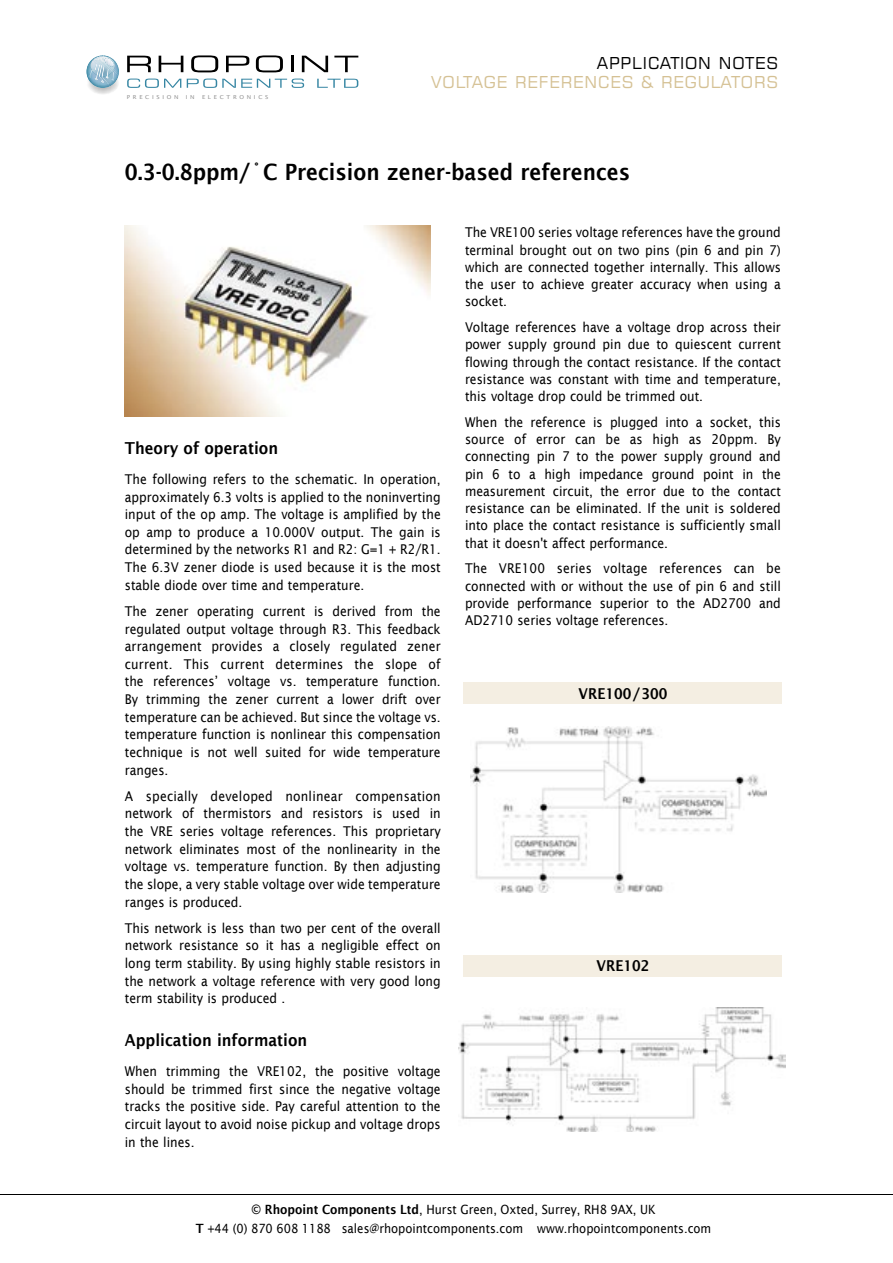
<style>
.page{position:relative;width:893px;height:1263px;background:#fff}
.page>*{position:absolute;margin:0;border:0;box-sizing:border-box;transform-origin:0 0}
.t1{font:600 22.5px "Lucida Sans";color:#000;scale:.9 1}
.t2{font:600 16.5px "Lucida Sans";color:#000;scale:.9 1}
.t3{font:16.5px "Square 721 BT";letter-spacing:.05em;color:#d5c194}
.t4{font:16.5px "Square 721 BT";letter-spacing:.05em;color:#000}
.t5{font:600 15px "Lucida Sans";color:#000;scale:.9 1}
.t6{font:13.5px/17.7px "Lucida Sans";color:#000;text-align:justify;scale:.9 1}
.t7{font:12.75px/18.6px "Lucida Sans";color:#000;text-align:center;scale:.9 1}
.t8{font:5.4px "Lucida Sans";letter-spacing:.45em;color:#939393;scale:1.11 1}
.s1{font-weight:600}
</style>
<div class="page">
<svg style="left:127px;top:56px;width:24px;height:16px"></svg>
<svg style="left:159px;top:56px;width:24px;height:16px"></svg>
<svg style="left:191px;top:55px;width:27px;height:17px"></svg>
<svg style="left:226px;top:56px;width:23px;height:16px"></svg>
<svg style="left:256px;top:55px;width:27px;height:17px"></svg>
<svg style="left:291px;top:56px;width:2px;height:16px"></svg>
<svg style="left:302px;top:56px;width:26px;height:16px"></svg>
<svg style="left:334px;top:56px;width:24px;height:16px"></svg>
<svg style="left:127px;top:79px;width:54px;height:9px"></svg>
<svg style="left:187px;top:79px;width:117px;height:9px"></svg>
<svg style="left:317px;top:79px;width:41px;height:9px"></svg>
<svg style="left:86px;top:55px;width:33px;height:34px"></svg>
<hr style="left:0;top:1194px;width:893px;height:1px;background:#000">
<img style="left:124px;top:225px;width:306px;height:192px">
<img style="left:459px;top:1007px;width:327px;height:125px">
<div style="left:463px;top:955px;width:319px;height:21px;background:#f4eee2"></div>
<img style="left:470px;top:726px;width:297px;height:167px">
<div style="left:463px;top:683px;width:319px;height:21px;background:#f4eee2"></div>
<p class="t8" style="left:127px;top:94px;width:48px">PRECISION</p>
<p class="t8" style="left:186px;top:94px;width:9px">I N</p>
<p class="t8" style="left:202px;top:94px;width:61px">ELECTRONICS</p>
<p class="t4" style="left:597px;top:52px;width:183px">APPLICATION NOTES</p>
<p class="t3" style="left:431px;top:72px;width:349px">VOLTAGE REFERENCES &amp; REGULATORS</p>
<h1 class="t1" style="left:125px;top:160px;width:563px">0.3-0.8ppm/˚C Precision zener-based references</h1>
<p class="t2" style="left:125px;top:438px;width:172px">Theory of operation</p>
<p class="t6" style="left:125px;top:470px;width:353px">The following refers to the schematic. In operation, approximately 6.3 volts is applied to the noninverting input of the op amp. The voltage is amplified by the op amp to produce a 10.000V output. The gain is determined by the networks R1 and R2: G=1 + R2/R1.<br>The 6.3V zener diode is used because it is the most stable diode over time and temperature.</p>
<p class="t6" style="left:125px;top:602px;width:353px">The zener operating current is derived from the regulated output voltage through R3. This feedback arrangement provides a closely regulated zener current. This current determines the slope of the references’ voltage vs. temperature function.<br>By trimming the zener current a lower drift over temperature can be achieved. But since the voltage vs. temperature function is nonlinear this compensation technique is not well suited for wide temperature ranges.</p>
<p class="t6" style="left:125px;top:787px;width:353px">A specially developed nonlinear compensation network of thermistors and resistors is used in the VRE series voltage references. This proprietary network eliminates most of the nonlinearity in the voltage vs. temperature function. By then adjusting the slope, a very stable voltage over wide temperature ranges is produced.</p>
<p class="t6" style="left:125px;top:919px;width:352px">This network is less than two per cent of the overall network resistance so it has a negligible effect on long term stability. By using highly stable resistors in the network a voltage reference with very good long term stability is produced .</p>
<p class="t2" style="left:125px;top:1030px;width:204px">Application information</p>
<p class="t6" style="left:125px;top:1062px;width:353px">When trimming the VRE102, the positive voltage should be trimmed first since the negative voltage tracks the positive side. Pay careful attention to the circuit layout to avoid noise pickup and voltage drops in the lines.</p>
<p class="t6" style="left:465px;top:224px;width:352px;line-height:17.2px">The VRE100 series voltage references have the ground terminal brought out on two pins (pin 6 and pin 7) which are connected together internally. This allows the user to achieve greater accuracy when using a socket.</p>
<p class="t6" style="left:465px;top:319px;width:353px;line-height:17.2px">Voltage references have a voltage drop across their power supply ground pin due to quiescent current flowing through the contact resistance. If the contact resistance was constant with time and temperature, this voltage drop could be trimmed out.</p>
<p class="t6" style="left:465px;top:413px;width:353px;line-height:17.2px">When the reference is plugged into a socket, this source of error can be as high as 20ppm. By connecting pin 7 to the power supply ground and pin 6 to a high impedance ground point in the measurement circuit, the error due to the contact resistance can be eliminated. If the unit is soldered into place the contact resistance is sufficiently small that it doesn't affect performance.</p>
<p class="t6" style="left:465px;top:560px;width:353px;line-height:17.2px">The VRE100 series voltage references can be connected with or without the use of pin 6 and still provide performance superior to the AD2700 and AD2710 series voltage references.</p>
<p class="t5" style="left:579px;top:685px;width:100px">VRE100/300</p>
<p class="t5" style="left:597px;top:957px;width:60px">VRE102</p>
<p class="t7" style="left:196px;top:1200px;width:574px"><span class="s1">© Rhopoint Components Ltd</span>, Hurst Green, Oxted, Surrey, RH8 9AX, UK<br><span class="s1">T</span> +44 (0) 870 608 1188 sales@rhopointcomponents.com www.rhopointcomponents.com</p>
</div>
